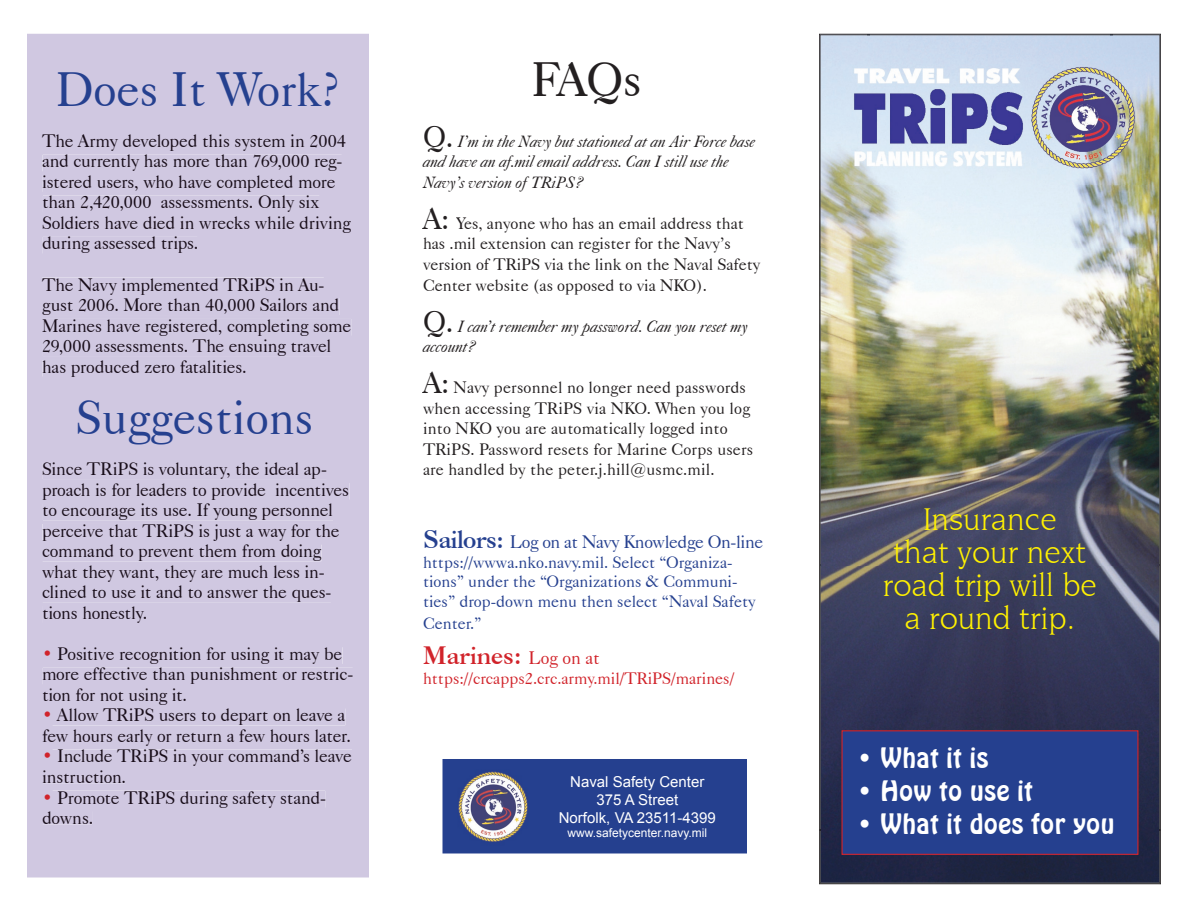
<style>
.page{position:relative;width:1188px;height:918px;background:#fff}
.page>*{position:absolute;margin:0;border:0;box-sizing:border-box;transform-origin:0 0}
.t1{font:48px "Caslon 540 BT";color:#25408f}
.t2{font:48px "Caslon 540 BT";color:#231f20}
.t3{font:33px/33px "Novarese IT Cby BT";color:#fff101;text-align:center}
.t4{font:27px "Hobo BT";color:#fff}
.t5{font:700 24px "Caslon BT";color:#d1232a}
.t6{font:18px/20.5px "Caslon 540 BT";letter-spacing:-.01em;color:#180d19}
.t7{font:18px "Caslon 540 BT";letter-spacing:-.02em;color:#25408f}
.t8{font:16.5px/20.5px "Caslon 540 BT";letter-spacing:.01em;color:#231f20}
.t9{font:italic 16.5px/20.5px "Caslon 540 BT";color:#231f20}
.t10{font:16.5px/19.8px "Caslon 540 BT";color:#25408f}
.t11{font:16.5px "Caslon 540 BT";color:#d1232a}
.t12{font:15px/18px "Arial";color:#fff;text-align:center}
.t13{font:12px "Arial";color:#fff}
.s1{color:#d1232a}
.s2{font-style:normal;font-size:30px}
.s3{font-size:30px}
.s4{font-family:"Caslon BT";font-weight:700;font-size:24px}
.s5{font-family:"Caslon 540 BT";font-weight:400;font-size:18px}
</style>
<div class="page">
<img style="left:819px;top:34px;width:342px;height:850px">
<div style="left:820px;top:831px;width:340px;height:52px;background:#1d2441"></div>
<img style="left:820px;top:35px;width:49px;height:796px">
<img style="left:1111px;top:35px;width:49px;height:796px">
<div style="left:868px;top:35px;width:244px;height:20px;background:#c9d8ed"></div>
<div style="left:27px;top:34px;width:342px;height:844px;background:#d0c8e1"></div>
<img style="left:841px;top:55px;width:307px;height:130px">
<div style="left:842px;top:731px;width:296px;height:123px;background:#25408f"></div>
<hr style="left:842px;top:731px;width:1px;height:123px;background:#d1232a">
<hr style="left:842px;top:854px;width:296px;height:1px;background:#d1232a">
<hr style="left:1137px;top:731px;width:1px;height:123px;background:#d1232a">
<hr style="left:842px;top:730px;width:296px;height:1px;background:#d1232a">
<div style="left:443px;top:759px;width:304px;height:94px;background:#25408f"></div>
<img style="left:453px;top:770px;width:81px;height:75px">
<div style="left:42px;top:134px;width:304px;height:17px;background:#d0c8e1"></div>
<div style="left:43px;top:155px;width:299px;height:16px;background:#d0c8e1"></div>
<div style="left:43px;top:175px;width:292px;height:17px;background:#d0c8e1"></div>
<div style="left:43px;top:196px;width:276px;height:16px;background:#d0c8e1"></div>
<div style="left:43px;top:216px;width:308px;height:17px;background:#d0c8e1"></div>
<div style="left:43px;top:237px;width:154px;height:16px;background:#d0c8e1"></div>
<div style="left:42px;top:278px;width:282px;height:16px;background:#d0c8e1"></div>
<div style="left:42px;top:298px;width:297px;height:17px;background:#d0c8e1"></div>
<div style="left:43px;top:319px;width:308px;height:17px;background:#d0c8e1"></div>
<div style="left:43px;top:339px;width:289px;height:17px;background:#d0c8e1"></div>
<div style="left:43px;top:360px;width:203px;height:16px;background:#d0c8e1"></div>
<div style="left:43px;top:462px;width:283px;height:17px;background:#d0c8e1"></div>
<div style="left:43px;top:483px;width:306px;height:17px;background:#d0c8e1"></div>
<div style="left:43px;top:504px;width:290px;height:16px;background:#d0c8e1"></div>
<div style="left:43px;top:524px;width:296px;height:17px;background:#d0c8e1"></div>
<div style="left:43px;top:545px;width:278px;height:16px;background:#d0c8e1"></div>
<div style="left:42px;top:565px;width:282px;height:17px;background:#d0c8e1"></div>
<div style="left:43px;top:586px;width:288px;height:16px;background:#d0c8e1"></div>
<div style="left:43px;top:606px;width:103px;height:17px;background:#d0c8e1"></div>
<div style="left:53px;top:647px;width:289px;height:17px;background:#d0c8e1"></div>
<div style="left:43px;top:668px;width:310px;height:16px;background:#d0c8e1"></div>
<div style="left:43px;top:688px;width:143px;height:17px;background:#d0c8e1"></div>
<div style="left:53px;top:709px;width:292px;height:16px;background:#d0c8e1"></div>
<div style="left:43px;top:729px;width:307px;height:17px;background:#d0c8e1"></div>
<div style="left:53px;top:750px;width:299px;height:16px;background:#d0c8e1"></div>
<div style="left:43px;top:770px;width:82px;height:13px;background:#d0c8e1"></div>
<div style="left:53px;top:791px;width:272px;height:17px;background:#d0c8e1"></div>
<div style="left:43px;top:811px;width:49px;height:13px;background:#d0c8e1"></div>
<h1 class="t1" style="left:56px;top:60px;width:286px">Does It Work?</h1>
<p class="t6" style="left:42px;top:130px;width:310px">The Army developed this system in 2004 and currently has more than 769,000 reg&shy;istered users, who have completed more than 2,420,000 assessments. Only six Soldiers have died in wrecks while driving during assessed trips.</p>
<p class="t6" style="left:42px;top:274px;width:311px">The Navy implemented TRiPS in Au&shy;gust 2006. More than 40,000 Sailors and Marines have registered, completing some 29,000 assessments. The ensuing travel has produced zero fatalities.</p>
<h1 class="t1" style="left:76px;top:388px;width:239px">Suggestions</h1>
<p class="t6" style="left:42px;top:458px;width:309px">Since TRiPS is voluntary, the ideal ap&shy;proach is for leaders to provide incentives to encourage its use. If young personnel perceive that TRiPS is just a way for the command to prevent them from doing what they want, they are much less in&shy;clined to use it and to answer the ques&shy;tions honestly.</p>
<p class="t6" style="left:42px;top:643px;width:313px"><span class="s1">•</span> Positive recognition for using it may be more effective than punishment or restric&shy;tion for not using it.</p>
<p class="t6" style="left:42px;top:705px;width:310px"><span class="s1">•</span> Allow TRiPS users to depart on leave a few hours early or return a few hours later.</p>
<p class="t6" style="left:42px;top:746px;width:311px"><span class="s1">•</span> Include TRiPS in your command’s leave instruction.</p>
<p class="t6" style="left:42px;top:787px;width:285px"><span class="s1">•</span> Promote TRiPS during safety stand&shy;downs.</p>
<h1 class="t2" style="left:531px;top:50px;width:112px">FAQs</h1>
<p class="t9" style="left:423px;top:131px;width:334px"><span class="s2">Q.</span> I’m in the Navy but stationed at an Air Force base and have an af.mil email address. Can I still use the<br>Navy’s version of TRiPS?</p>
<p class="t8" style="left:423px;top:213px;width:339px"><span class="s3">A:</span> Yes, anyone who has an email address that has .mil extension can register for the Navy’s version of TRiPS via the link on the Naval Safety Center website (as opposed to via NKO).</p>
<p class="t9" style="left:423px;top:315px;width:326px"><span class="s2">Q.</span> I can’t remember my password. Can you reset my account?</p>
<p class="t8" style="left:423px;top:377px;width:332px"><span class="s3">A:</span> Navy personnel no longer need passwords when accessing TRiPS via NKO. When you log into NKO you are automatically logged into TRiPS. Password resets for Marine Corps users are handled by the peter.j.hill@usmc.mil.</p>
<p class="t7" style="left:423px;top:530px;width:342px"><span class="s4">Sailors:</span> Log on at Navy Knowledge On-line</p>
<p class="t10" style="left:423px;top:552px;width:334px">https://wwwa.nko.navy.mil. Select “Organiza&shy;tions” under the “Organizations &amp; Communi&shy;ties” drop-down menu then select “Naval Safety</p>
<p class="t10" style="left:423px;top:613px;width:60px">Center.”</p>
<h3 class="t5" style="left:423px;top:641px;width:178px">Marines: <span class="s5">Log on at</span></h3>
<p class="t11" style="left:423px;top:668px;width:313px">https://crcapps2.crc.army.mil/TRiPS/marines/</p>
<p class="t12" style="left:559px;top:773px;width:159px">Naval Safety Center<br>375 A Street<br>Norfolk, VA 23511-4399</p>
<p class="t13" style="left:567px;top:825px;width:141px">www.safetycenter.navy.mil</p>
<h2 class="t3" style="left:883px;top:502px;width:215px">Insurance<br>that your next road trip will be a round trip.</h2>
<h3 class="t4" style="left:857px;top:742px;width:134px">• What it is</h3>
<h3 class="t4" style="left:857px;top:775px;width:178px">• How to use it</h3>
<h3 class="t4" style="left:857px;top:808px;width:260px">• What it does for you</h3>
</div>
